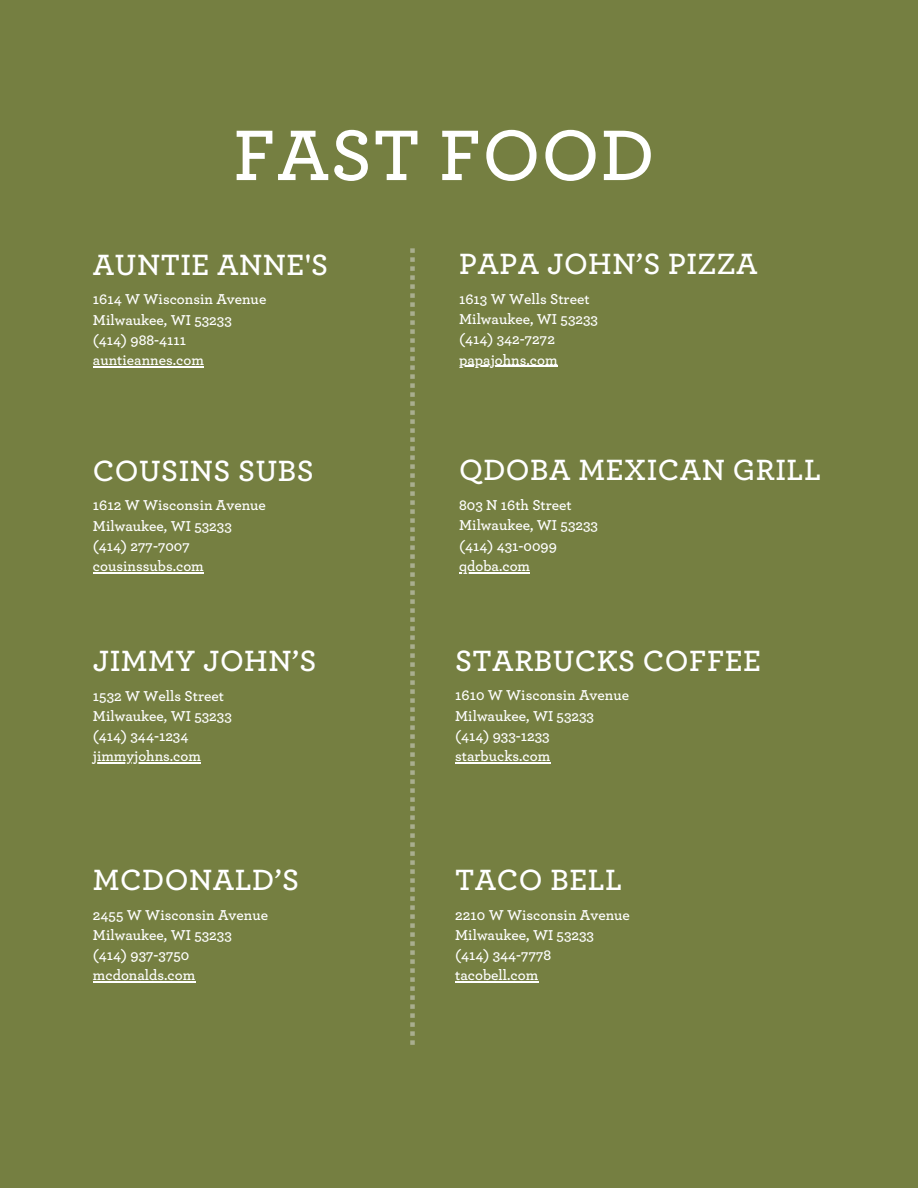
<style>
.page{position:relative;width:918px;height:1188px;background:#757f41}
.page>*{position:absolute;margin:0;border:0;box-sizing:border-box;transform-origin:0 0}
.t1{font:600 75px "Archer";letter-spacing:.015em;color:#fff}
.t2{font:600 30.75px "Archer";letter-spacing:.015em;color:#fff}
.t3{font:600 15px "Archer";color:#fff}
</style>
<div class="page">
<hr style="left:93px;top:763px;width:108px;height:1px;background:#fff">
<hr style="left:93px;top:981px;width:102px;height:2px;background:#fff">
<hr style="left:459px;top:366px;width:99px;height:1px;background:#fff">
<hr style="left:459px;top:572px;width:71px;height:1px;background:#fff">
<hr style="left:455px;top:981px;width:83px;height:2px;background:#fff">
<hr style="left:455px;top:762px;width:95px;height:1px;background:#fff">
<hr style="left:93px;top:572px;width:111px;height:1px;background:#fff">
<hr style="left:93px;top:366px;width:111px;height:1px;background:#fff">
<svg style="left:410px;top:248px;width:5px;height:797px"></svg>
<p class="t1" style="left:233px;top:120px;width:423px">FAST FOOD</p>
<h2 class="t2" style="left:93px;top:250px;width:237px">AUNTIE ANNE'S</h2>
<p class="t3" style="left:93px;top:292px;width:175px">1614 W Wisconsin Avenue</p>
<p class="t3" style="left:93px;top:313px;width:140px">Milwaukee, WI 53233</p>
<p class="t3" style="left:93px;top:333px;width:95px">(414) 988-4111</p>
<p class="t3" style="left:93px;top:353px;width:112px">auntieannes.com</p>
<h2 class="t2" style="left:93px;top:456px;width:222px">COUSINS SUBS</h2>
<p class="t3" style="left:93px;top:498px;width:175px">1612 W Wisconsin Avenue</p>
<p class="t3" style="left:93px;top:519px;width:140px">Milwaukee, WI 53233</p>
<p class="t3" style="left:93px;top:539px;width:98px">(414) 277-7007</p>
<p class="t3" style="left:93px;top:559px;width:112px">cousinssubs.com</p>
<h1 class="t2" style="left:93px;top:646px;width:225px">JIMMY JOHN’S</h1>
<h2 class="t3" style="left:93px;top:689px;width:133px">1532 W Wells Street</h2>
<p class="t3" style="left:93px;top:709px;width:140px">Milwaukee, WI 53233</p>
<p class="t3" style="left:93px;top:729px;width:97px">(414) 344-1234</p>
<p class="t3" style="left:93px;top:749px;width:110px">jimmyjohns.com</p>
<h2 class="t2" style="left:93px;top:865px;width:208px">MCDONALD’S</h2>
<p class="t3" style="left:93px;top:908px;width:177px">2455 W Wisconsin Avenue</p>
<p class="t3" style="left:93px;top:928px;width:140px">Milwaukee, WI 53233</p>
<p class="t3" style="left:93px;top:948px;width:98px">(414) 937-3750</p>
<p class="t3" style="left:93px;top:968px;width:104px">mcdonalds.com</p>
<h2 class="t2" style="left:459px;top:250px;width:300px">PAPA JOHN’S PIZZA</h2>
<p class="t3" style="left:459px;top:292px;width:132px">1613 W Wells Street</p>
<p class="t3" style="left:459px;top:312px;width:140px">Milwaukee, WI 53233</p>
<p class="t3" style="left:459px;top:332px;width:97px">(414) 342-7272</p>
<p class="t3" style="left:459px;top:353px;width:100px">papajohns.com</p>
<h2 class="t2" style="left:459px;top:456px;width:363px">QDOBA MEXICAN GRILL</h2>
<p class="t3" style="left:459px;top:498px;width:114px">803 N 16th Street</p>
<p class="t3" style="left:459px;top:518px;width:140px">Milwaukee, WI 53233</p>
<p class="t3" style="left:459px;top:539px;width:99px">(414) 431-0099</p>
<p class="t3" style="left:459px;top:559px;width:72px">qdoba.com</p>
<h2 class="t2" style="left:455px;top:646px;width:307px">STARBUCKS COFFEE</h2>
<p class="t3" style="left:455px;top:688px;width:175px">1610 W Wisconsin Avenue</p>
<p class="t3" style="left:455px;top:709px;width:140px">Milwaukee, WI 53233</p>
<p class="t3" style="left:455px;top:729px;width:96px">(414) 933-1233</p>
<p class="t3" style="left:455px;top:749px;width:97px">starbucks.com</p>
<h2 class="t2" style="left:455px;top:865px;width:169px">TACO BELL</h2>
<p class="t3" style="left:455px;top:908px;width:176px">2210 W Wisconsin Avenue</p>
<p class="t3" style="left:455px;top:928px;width:140px">Milwaukee, WI 53233</p>
<p class="t3" style="left:455px;top:948px;width:98px">(414) 344-7778</p>
<p class="t3" style="left:455px;top:968px;width:85px">tacobell.com</p>
</div>
